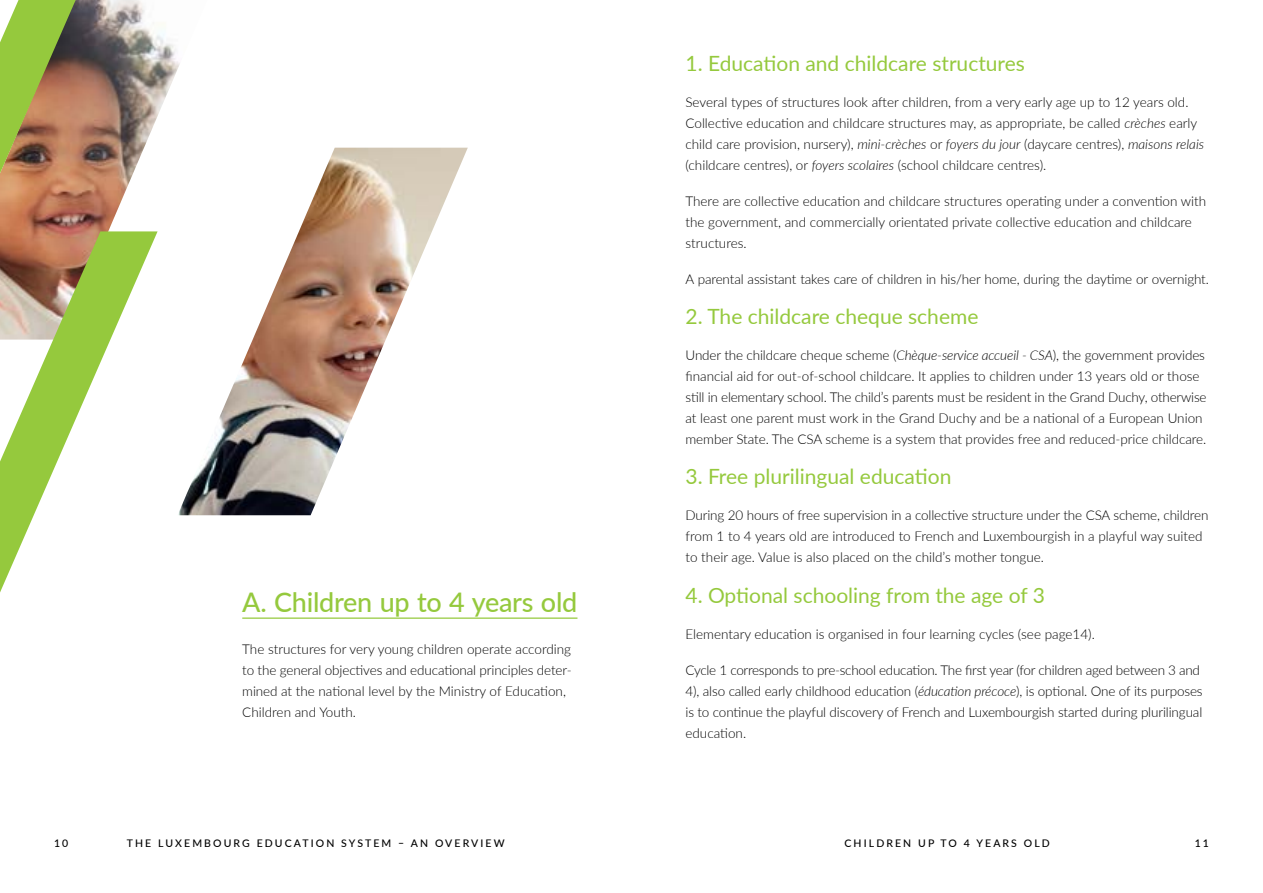
<style>
.page{position:relative;width:1263px;height:893px;background:#fff}
.page>*{position:absolute;margin:0;border:0;box-sizing:border-box;transform-origin:0 0}
.t1{font:500 27px "Lato";letter-spacing:-.01em;color:#95c93d}
.t2{font:21px "Lato";color:#95c93d}
.t3{font:300 13.5px/21px "Lato";letter-spacing:-.005em;color:#000}
.t4{font:500 10.5px "Lato";letter-spacing:.2em;color:#000}
.s1{font-style:italic}
</style>
<div class="page">
<hr style="left:242px;top:617px;width:335px;height:2px;background:#95c93d">
<img style="left:178px;top:148px;width:290px;height:367px">
<img style="left:0;top:0;width:207px;height:340px">
<svg style="left:0;top:231px;width:158px;height:361px"></svg>
<svg style="left:0;top:0;width:76px;height:173px;background:#9b9b4d"></svg>
<h1 class="t1" style="left:242px;top:583px;width:337px">A. Children up to 4 years old</h1>
<p class="t3" style="left:242px;top:638px;width:331px">The structures for very young children operate according to the general objectives and educational principles deter&shy;mined at the national level by the Ministry of Education, Children and Youth.</p>
<h2 class="t2" style="left:685px;top:48px;width:341px">1. Education and childcare structures</h2>
<p class="t3" style="left:685px;top:91px;width:520px">Several types of structures look after children, from a very early age up to 12 years old.<br>Collective education and childcare structures may, as appropriate, be called <span class="s1">crèches</span> early child care provision, nursery), <span class="s1">mini-crèches</span> or <span class="s1">foyers du jour</span> (daycare centres), <span class="s1">maisons relais </span>(childcare centres), or <span class="s1">foyers scolaires</span> (school childcare centres).</p>
<p class="t3" style="left:685px;top:190px;width:522px">There are collective education and childcare structures operating under a convention with the government, and commercially orientated private collective education and childcare structures.</p>
<p class="t3" style="left:685px;top:268px;width:525px">A parental assistant takes care of children in his/her home, during the daytime or overnight.</p>
<h2 class="t2" style="left:685px;top:301px;width:294px">2. The childcare cheque scheme</h2>
<p class="t3" style="left:685px;top:344px;width:523px">Under the childcare cheque scheme (<span class="s1">Chèque-service accueil - CSA</span>), the government provides financial aid for out-of-school childcare. It applies to children under 13 years old or those still in elementary school. The child’s parents must be resident in the Grand Duchy, otherwise at least one parent must work in the Grand Duchy and be a national of a European Union member State. The CSA scheme is a system that provides free and reduced-price childcare.</p>
<h2 class="t2" style="left:685px;top:462px;width:267px">3. Free plurilingual education</h2>
<p class="t3" style="left:685px;top:505px;width:524px">During 20 hours of free supervision in a collective structure under the CSA scheme, children from 1 to 4 years old are introduced to French and Luxembourgish in a playful way suited to their age. Value is also placed on the child’s mother tongue.</p>
<h2 class="t2" style="left:685px;top:580px;width:361px">4. Optional schooling from the age of 3</h2>
<p class="t3" style="left:685px;top:623px;width:411px">Elementary education is organised in four learning cycles (see page14).</p>
<p class="t3" style="left:685px;top:659px;width:519px">Cycle 1 corresponds to pre-school education. The first year (for children aged between 3 and 4), also called early childhood education (<span class="s1">éducation précoce</span>), is optional. One of its purposes is to continue the playful discovery of French and Luxembourgish started during plurilingual education.</p>
<p class="t4" style="left:54px;top:836px;width:16px">10</p>
<p class="t4" style="left:127px;top:836px;width:379px">THE LUXEMBOURG EDUCATION SYSTEM – AN OVERVIEW</p>
<p class="t4" style="left:1195px;top:836px;width:16px">11</p>
<p class="t4" style="left:844px;top:836px;width:207px">CHILDREN UP TO 4 YEARS OLD</p>
</div>
